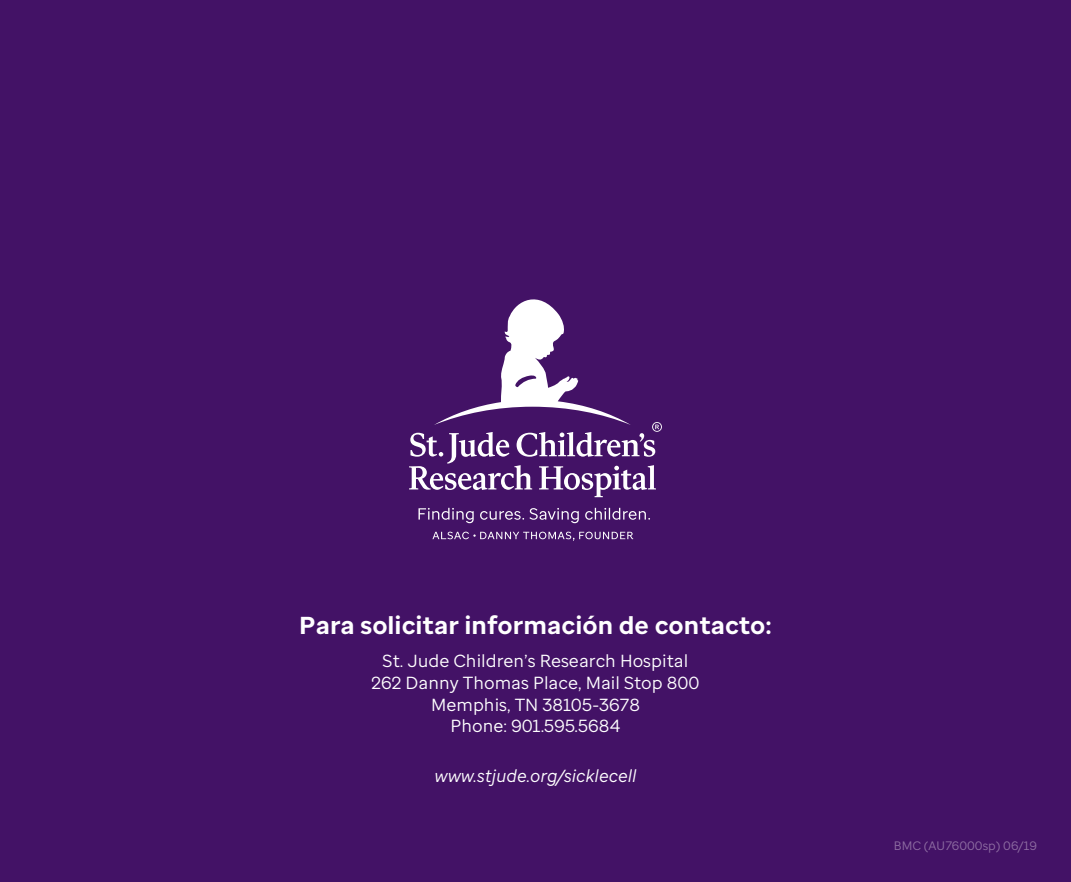
<style>
.page{position:relative;width:1071px;height:882px;background:#431266}
.page>*{position:absolute;margin:0;border:0;box-sizing:border-box;transform-origin:0 0}
.body_copy{font:700 24.5px "St Jude Sans";color:#fff}
.body_copy-2{font:17.5px "St Jude Sans";color:#fff}
.body_copy-3{font:italic 17.5px "St Jude Sans";color:#fff}
.body_copy-4{font:12.25px "St Jude Sans";color:#8e6da2}
</style>
<div class="page">
<svg style="left:432px;top:532px;width:201px;height:9px"></svg>
<svg style="left:409px;top:299px;width:253px;height:198px"></svg>
<svg style="left:419px;top:508px;width:231px;height:15px"></svg>
<p class="body_copy" style="left:299px;top:610px;width:474px">Para solicitar información de contacto:</p>
<p class="body_copy-2" style="left:383px;top:650px;width:307px">St. Jude Children’s Research Hospital</p>
<p class="body_copy-2" style="left:371px;top:671px;width:330px">262 Danny Thomas Place, Mail Stop 800</p>
<p class="body_copy-2" style="left:431px;top:693px;width:210px">Memphis, TN 38105-3678</p>
<p class="body_copy-2" style="left:450px;top:715px;width:172px">Phone: 901.595.5684</p>
<p class="body_copy-3" style="left:434px;top:764px;width:204px">www.stjude.org/sicklecell</p>
<p class="body_copy-4" style="left:894px;top:838px;width:145px">BMC (AU76000sp) 06/19</p>
</div>
